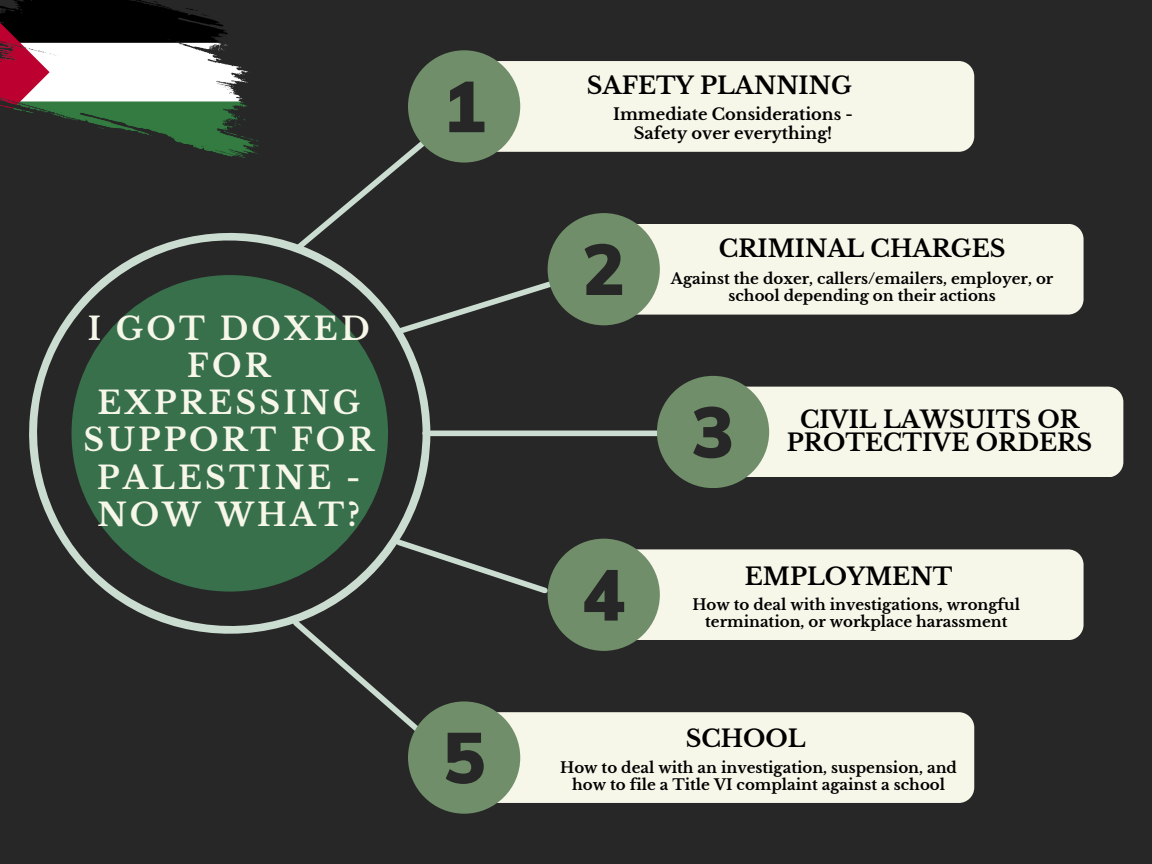
<style>
.page{position:relative;width:1152px;height:864px;background:#272727}
.page>*{position:absolute;margin:0;border:0;box-sizing:border-box;transform-origin:0 0}
.t1{font:900 71.1px "Muli";color:#272727}
.t2{font:700 31.35px/37.2px "Libre Baskerville";letter-spacing:.1em;color:#f6f6e9;text-align:center}
.t3{font:700 23.7px "Libre Baskerville";color:#000}
.t4{font:700 16.2px "Libre Baskerville";color:#000}
.t5{font:700 15px "Libre Baskerville";color:#000}
</style>
<div class="page">
<svg style="left:311px;top:131px;width:116px;height:102px"></svg>
<svg style="left:430px;top:271px;width:146px;height:54px"></svg>
<div style="left:428px;top:431px;width:239px;height:5px;background:#cbddd1"></div>
<svg style="left:430px;top:549px;width:122px;height:49px"></svg>
<svg style="left:303px;top:633px;width:124px;height:108px"></svg>
<svg style="left:29px;top:233px;width:401px;height:400px;fill:#38704c"></svg>
<div style="left:436px;top:61px;width:538px;height:91px;background:#f6f6e9;border-radius:15px"></div>
<div style="left:408px;top:50px;width:112px;height:113px;background:#708e69;border-radius:50%"></div>
<div style="left:576px;top:224px;width:507px;height:91px;background:#f6f6e9;border-radius:15px"></div>
<div style="left:548px;top:213px;width:112px;height:112px;background:#708e69;border-radius:50%"></div>
<div style="left:685px;top:387px;width:438px;height:90px;background:#f6f6e9;border-radius:15px"></div>
<div style="left:657px;top:376px;width:112px;height:112px;background:#708e69;border-radius:50%"></div>
<div style="left:576px;top:549px;width:507px;height:91px;background:#f6f6e9;border-radius:15px"></div>
<div style="left:548px;top:539px;width:112px;height:112px;background:#708e69;border-radius:50%"></div>
<div style="left:436px;top:712px;width:538px;height:91px;background:#f6f6e9;border-radius:15px"></div>
<div style="left:408px;top:701px;width:112px;height:113px;background:#708e69;border-radius:50%"></div>
<img style="left:0;top:0;width:259px;height:158px">
<p class="t2" style="left:83px;top:310px;width:292px">I GOT DOXED<br>FOR<br>EXPRESSING<br>SUPPORT FOR<br>PALESTINE -<br>NOW WHAT?</p>
<p class="t1" style="left:443px;top:61px;width:44px">1</p>
<p class="t1" style="left:443px;top:712px;width:44px">5</p>
<p class="t3" style="left:587px;top:71px;width:266px">SAFETY PLANNING</p>
<p class="t4" style="left:613px;top:105px;width:241px">Immediate Considerations -</p>
<p class="t4" style="left:634px;top:123px;width:200px">Safety over everything!</p>
<p class="t1" style="left:582px;top:224px;width:44px">2</p>
<p class="t3" style="left:719px;top:234px;width:288px">CRIMINAL CHARGES</p>
<p class="t5" style="left:671px;top:269px;width:384px">Against the doxer, callers/emailers, employer, or</p>
<p class="t5" style="left:729px;top:286px;width:269px">school depending on their actions</p>
<p class="t1" style="left:692px;top:386px;width:44px">3</p>
<p class="t3" style="left:800px;top:405px;width:281px">CIVIL LAWSUITS OR</p>
<p class="t3" style="left:787px;top:428px;width:307px">PROTECTIVE ORDERS</p>
<p class="t1" style="left:582px;top:549px;width:44px">4</p>
<p class="t3" style="left:745px;top:562px;width:209px">EMPLOYMENT</p>
<p class="t5" style="left:692px;top:596px;width:329px">How to deal with investigations, wrongful</p>
<p class="t5" style="left:705px;top:613px;width:304px">termination, or workplace harassment</p>
<p class="t3" style="left:686px;top:724px;width:122px">SCHOOL</p>
<p class="t5" style="left:560px;top:759px;width:398px">How to deal with an investigation, suspension, and</p>
<p class="t5" style="left:572px;top:775px;width:374px">how to file a Title VI complaint against a school</p>
</div>
